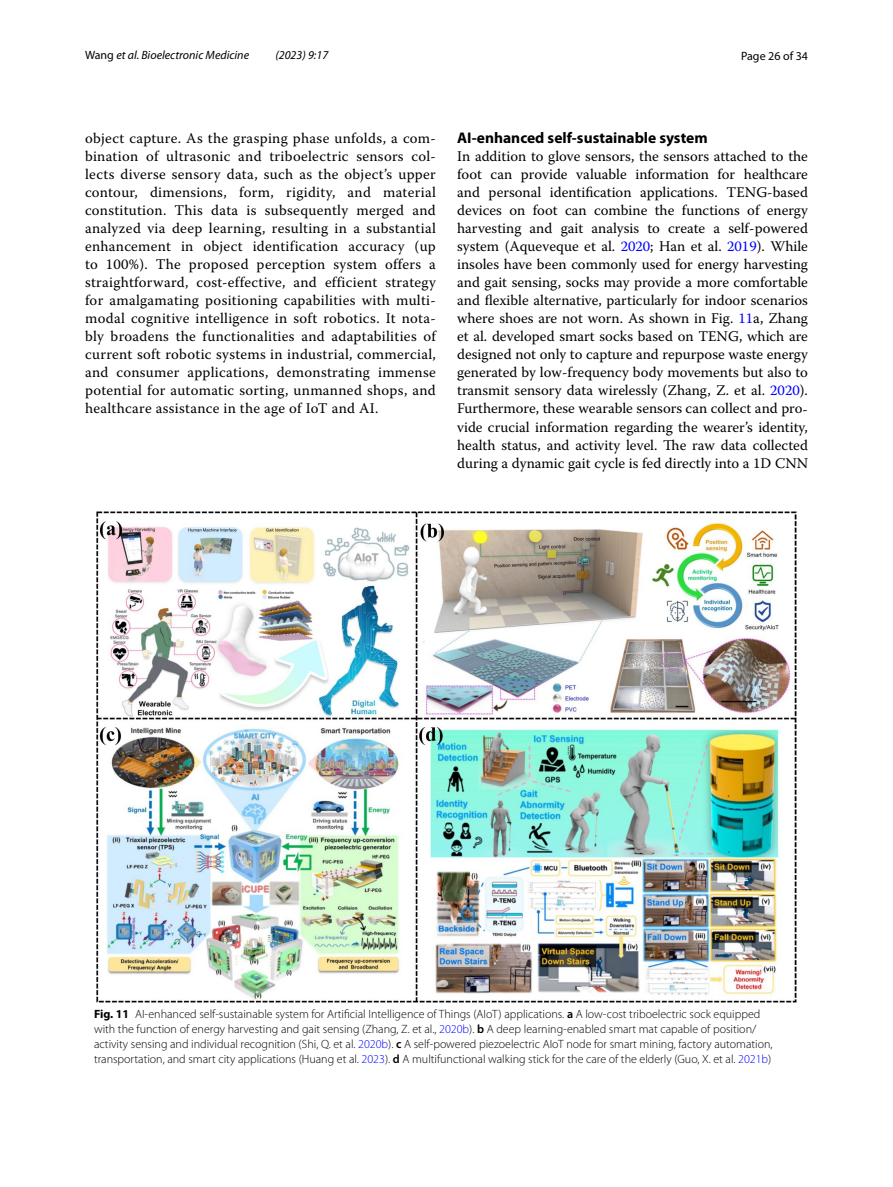
<style>
.page{position:relative;width:893px;height:1187px;background:#fff}
.page>*{position:absolute;margin:0;border:0;box-sizing:border-box;transform-origin:0 0}
.t1{font:700 15.45px "Myriad Pro";color:#000}
.t2{font:14.7px/18px "Warnock Pro";letter-spacing:.015em;color:#000;text-align:justify}
.t3{font:300 12px/15px "Myriad Pro";color:#000}
.t4{font:italic 12px "Myriad Pro";color:#000}
.t5{font:12px "Myriad Pro";color:#000}
.s1{font-style:normal}
.s2{color:#00f}
.s3{font-weight:700}
.s4{font-weight:600}
</style>
<div class="page">
<img style="left:96px;top:511px;width:701px;height:491px">
<p class="t4" style="left:85px;top:48px;width:166px"><span class="s1">Wang</span> et al. Bioelectronic Medicine</p>
<p class="t4" style="left:275px;top:48px;width:54px">(2023) 9:17</p>
<p class="t5" style="left:741px;top:48px;width:68px">Page 26 of 34</p>
<p class="t2" style="left:85px;top:128px;width:352px">object capture. As the grasping phase unfolds, a com&shy;bination of ultrasonic and triboelectric sensors col&shy;lects diverse sensory data, such as the object’s upper contour, dimensions, form, rigidity, and material constitution. This data is subsequently merged and analyzed via deep learning, resulting in a substantial enhancement in object identification accuracy (up to 100%). The proposed perception system offers a straightforward, cost-effective, and efficient strategy for amalgamating positioning capabilities with multi&shy;modal cognitive intelligence in soft robotics. It nota&shy;bly broadens the functionalities and adaptabilities of current soft robotic systems in industrial, commercial, and consumer applications, demonstrating immense potential for automatic sorting, unmanned shops, and healthcare assistance in the age of IoT and AI.</p>
<p class="t1" style="left:457px;top:128px;width:252px">AI‑enhanced self‑sustainable system</p>
<p class="t2" style="left:457px;top:147px;width:352px">In addition to glove sensors, the sensors attached to the foot can provide valuable information for healthcare and personal identification applications. TENG-based devices on foot can combine the functions of energy harvesting and gait analysis to create a self-powered system (Aqueveque et al. <span class="s2">2020</span>; Han et al. <span class="s2">2019</span>). While insoles have been commonly used for energy harvesting and gait sensing, socks may provide a more comfortable and flexible alternative, particularly for indoor scenarios where shoes are not worn. As shown in Fig. <span class="s2">11</span>a, Zhang et al. developed smart socks based on TENG, which are designed not only to capture and repurpose waste energy generated by low-frequency body movements but also to transmit sensory data wirelessly (Zhang, Z. et al. <span class="s2">2020</span>).<br>Furthermore, these wearable sensors can collect and pro&shy;vide crucial information regarding the wearer’s identity, health status, and activity level. The raw data collected during a dynamic gait cycle is fed directly into a 1D CNN</p>
<p class="t3" style="left:94px;top:1006px;width:680px"><span class="s3">Fig. 11</span> AI-enhanced self-sustainable system for Artificial Intelligence of Things (AIoT) applications. <span class="s4">a</span> A low-cost triboelectric sock equipped with the function of energy harvesting and gait sensing (Zhang, Z. et al., <span class="s2">2020b</span>). <span class="s4">b</span> A deep learning-enabled smart mat capable of position/ activity sensing and individual recognition (Shi, Q. et al. <span class="s2">2020b</span>). <span class="s4">c</span> A self-powered piezoelectric AIoT node for smart mining, factory automation, transportation, and smart city applications (Huang et al. <span class="s2">2023</span>). <span class="s4">d</span> A multifunctional walking stick for the care of the elderly (Guo, X. et al. <span class="s2">2021b</span>)</p>
</div>
